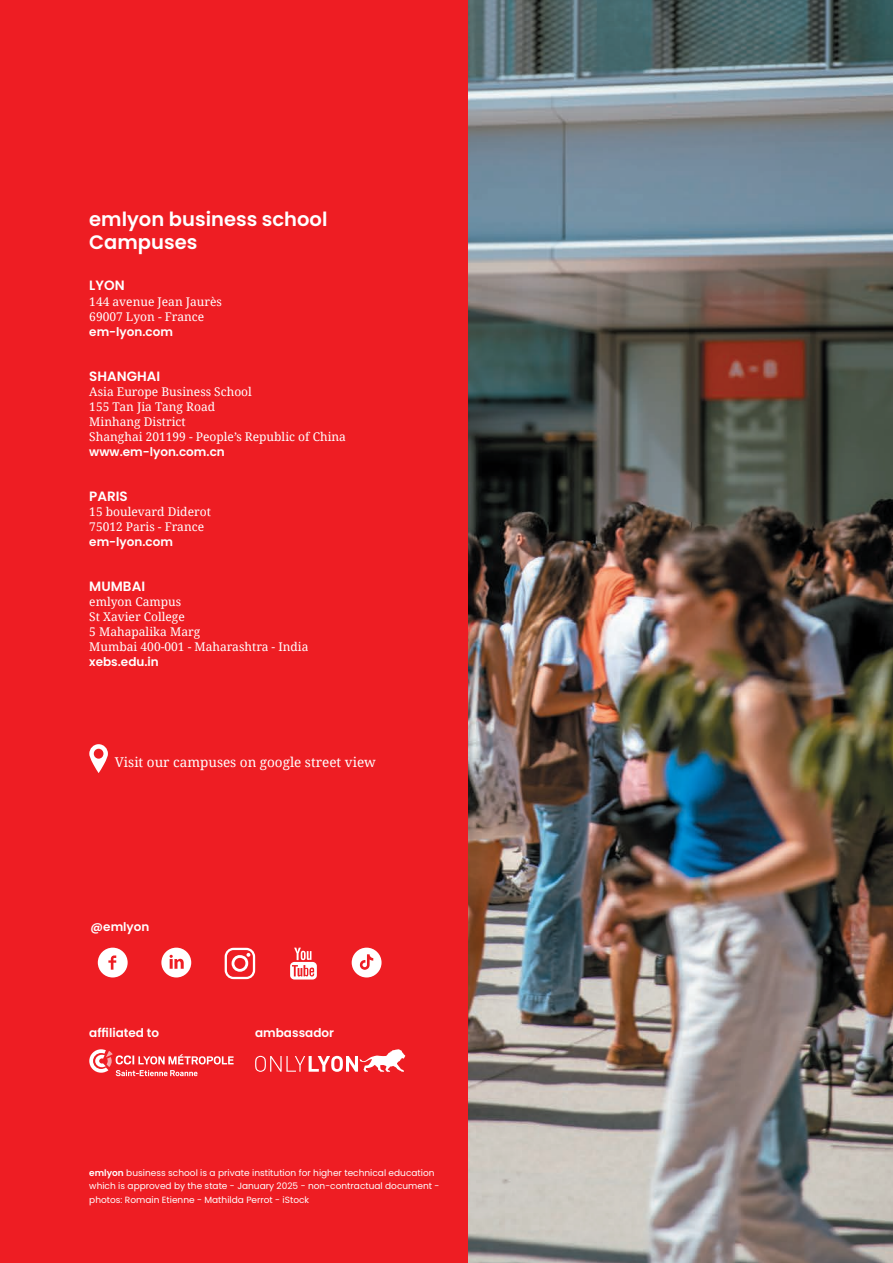
<style>
.page{position:relative;width:893px;height:1263px;background:#fff}
.page>*{position:absolute;margin:0;border:0;box-sizing:border-box;transform-origin:0 0}
.t1{font:600 19.5px/22.5px "Poppins";color:#fff}
.t2{font:13.5px "Noto Serif";color:#fff}
.t3{font:600 13.5px "Poppins";color:#fff}
.t4{font:12px/15px "Noto Serif";color:#fff}
.t5{font:600 12px "Poppins";color:#fff}
.t6{font:9px/13.5px "Poppins";color:#fff}
.s1{font-weight:600}
</style>
<div class="page">
<img style="left:468px;top:0;width:425px;height:1263px">
<div style="left:0;top:0;width:468px;height:1263px;background:#ee1d23"></div>
<svg style="left:89px;top:744px;width:19px;height:29px"></svg>
<svg style="left:255px;top:1049px;width:150px;height:23px"></svg>
<svg style="left:89px;top:1049px;width:145px;height:27px"></svg>
<svg style="left:161px;top:948px;width:30px;height:29px"></svg>
<svg style="left:98px;top:948px;width:30px;height:29px"></svg>
<svg style="left:290px;top:948px;width:27px;height:31px"></svg>
<div style="left:225px;top:948px;width:30px;height:31px;border:2px solid #fff;border-radius:8px"></div>
<div style="left:232px;top:955px;width:16px;height:17px;border:3px solid #fff;border-radius:50%"></div>
<svg style="left:246px;top:953px;width:4px;height:4px"></svg>
<div style="left:352px;top:948px;width:30px;height:29px;background:#fff;border-radius:50%"></div>
<svg style="left:360px;top:954px;width:13px;height:16px"></svg>
<h1 class="t1" style="left:89px;top:208px;width:240px">emlyon business school<br>Campuses</h1>
<p class="t3" style="left:89px;top:278px;width:37px">LYON</p>
<p class="t4" style="left:89px;top:293px;width:134px">144 avenue Jean Jaurès<br>69007 Lyon - France</p>
<p class="t5" style="left:89px;top:324px;width:85px">em-lyon.com</p>
<p class="t3" style="left:89px;top:368px;width:72px">SHANGHAI</p>
<p class="t4" style="left:89px;top:383px;width:258px">Asia Europe Business School<br>155 Tan Jia Tang Road<br>Minhang District<br>Shanghai 201199 - People’s Republic of China</p>
<p class="t5" style="left:89px;top:444px;width:137px">www.em-lyon.com.cn</p>
<p class="t3" style="left:89px;top:488px;width:40px">PARIS</p>
<p class="t4" style="left:89px;top:503px;width:123px">15 boulevard Diderot<br>75012 Paris - France</p>
<p class="t5" style="left:89px;top:534px;width:85px">em-lyon.com</p>
<p class="t3" style="left:89px;top:578px;width:57px">MUMBAI</p>
<p class="t4" style="left:89px;top:593px;width:221px">emlyon Campus<br>St Xavier College<br>5 Mahapalika Marg<br>Mumbai 400-001 - Maharashtra - India</p>
<p class="t5" style="left:89px;top:654px;width:71px">xebs.edu.in</p>
<p class="t2" style="left:115px;top:752px;width:263px">Visit our campuses on google street view</p>
<p class="t5" style="left:91px;top:920px;width:60px">@emlyon</p>
<p class="t5" style="left:89px;top:1026px;width:71px">affiliated to</p>
<p class="t5" style="left:255px;top:1026px;width:80px">ambassador</p>
<p class="t6" style="left:89px;top:1166px;width:352px"><span class="s1">emlyon</span> business school is a private institution for higher technical education which is approved by the state - January 2025 - non-contractual document - photos: Romain Etienne - Mathilda Perrot - iStock</p>
</div>
